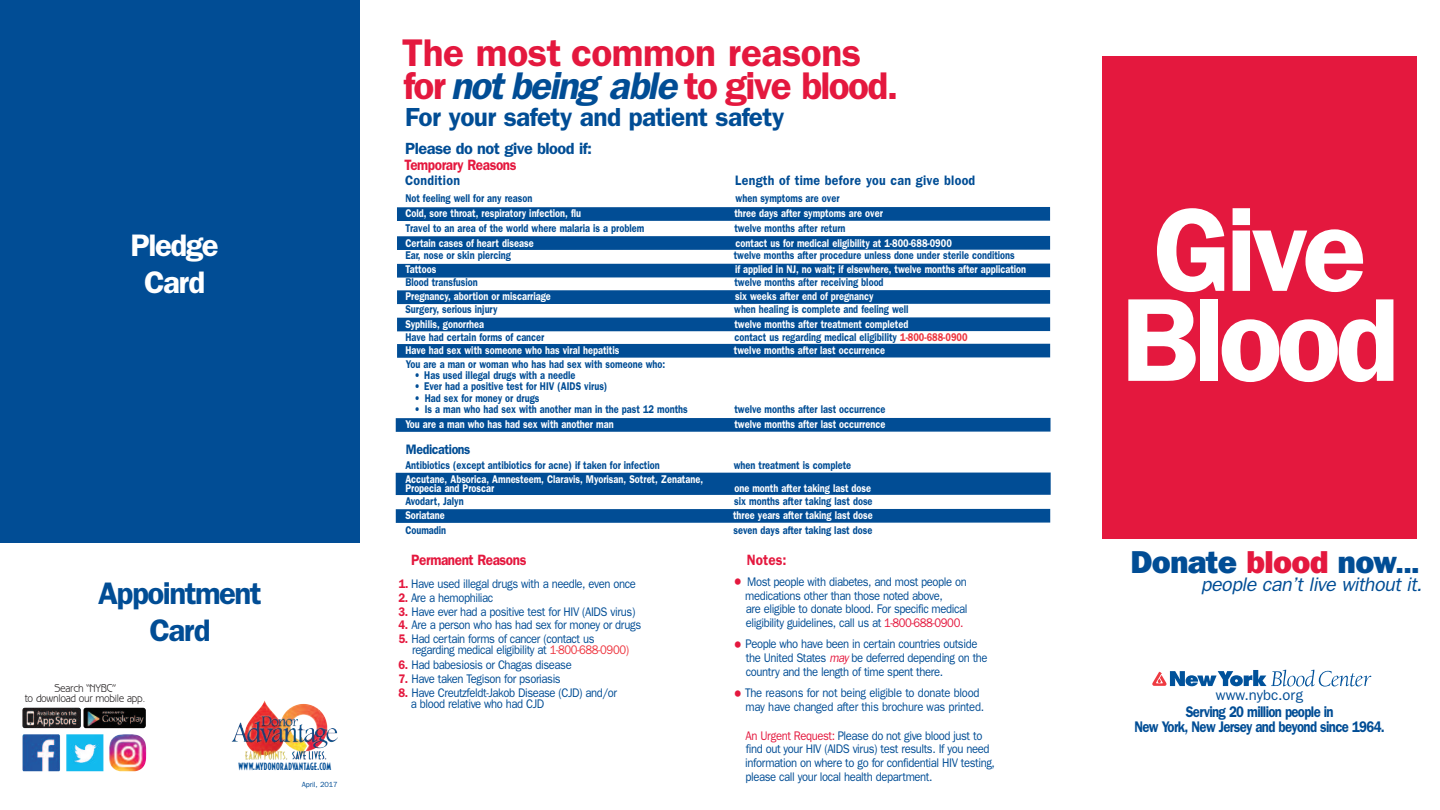
<style>
.page{position:relative;width:1440px;height:810px;background:#fff}
.page>*{position:absolute;margin:0;border:0;box-sizing:border-box;transform-origin:0 0}
.t1{font:600 118.75px/90px "Franklin Gothic";letter-spacing:-.05em;color:#fff}
.t2{font:600 38.75px/32.5px "Franklin Gothic";letter-spacing:-.01em;color:#e4183e}
.t3{font:800 31.5px "Franklin Gothic IT Cby BT";letter-spacing:-.025em;color:#014d95}
.t4{font:600 31.25px/36.2px "Franklin Gothic";letter-spacing:-.05em;color:#014d95;text-align:center}
.t5{font:600 31.25px/36.2px "Franklin Gothic";letter-spacing:-.05em;color:#fff;text-align:center}
.t6{font:600 26.25px "Franklin Gothic";letter-spacing:-.025em;color:#014d95}
.t7{font:italic 19.62px "Franklin Gothic";letter-spacing:-.025em;color:#014d95}
.t8{font:600 16.25px "Franklin Gothic";letter-spacing:-.03em;color:#014d95}
.t9{font:600 15.5px/14.9px "Franklin Gothic";letter-spacing:-.05em;color:#014d95;text-align:center;scale:.85 1}
.t10{font:600 15px "Franklin Gothic";letter-spacing:-.03em;color:#e4183e;scale:.9 1}
.t11{font:14.88px "Franklin Gothic";color:#014d95}
.t12{font:600 13.75px "Franklin Gothic";letter-spacing:.025em;color:#014d95;scale:.9 1}
.t13{font:600 13.75px "Franklin Gothic";letter-spacing:-.03em;color:#014d95;scale:.9 1}
.t14{font:12.5px/13.8px "Franklin Gothic";letter-spacing:-.035em;color:#014d95;scale:.9 1}
.t15{font:600 11.25px "Franklin Gothic";color:#014d95;scale:.82 1}
.t16{font:600 11.25px/8.8px "Franklin Gothic";color:#fff;scale:.82 1}
.t17{font:11.25px/10px "Benguiat Gothic";letter-spacing:-.03em;color:#231f20;text-align:center;scale:.9 1}
.t18{font:10.75px "Decotura ICG";letter-spacing:.03em;color:#014d95}
.t19{font:7.5px "Franklin Gothic";letter-spacing:-.01em;color:#014d95}
.s1{font-style:italic;color:#014d95}
.s2{color:#ee3640}
.s3{font-weight:600;color:#e4183e}
.s4{font-size:18.75px;color:#e4183e}
.s5{color:#e4183e}
.s6{font-style:italic;color:#e4183e}
.s7{font-size:27.5px}
</style>
<div class="page">
<div style="left:0;top:0;width:360px;height:543px;background:#014d95"></div>
<div style="left:1102px;top:56px;width:316px;height:482px;background:#e4183e"></div>
<svg style="left:1152px;top:670px;width:219px;height:17px"></svg>
<img style="left:232px;top:710px;width:27px;height:32px">
<img style="left:22px;top:734px;width:120px;height:37px">
<img style="left:22px;top:708px;width:124px;height:20px">
<div style="left:397px;top:207px;width:653px;height:14px;background:#014d95"></div>
<div style="left:397px;top:236px;width:653px;height:14px;background:#014d95"></div>
<div style="left:397px;top:264px;width:653px;height:14px;background:#014d95"></div>
<div style="left:397px;top:290px;width:653px;height:14px;background:#014d95"></div>
<div style="left:397px;top:317px;width:653px;height:14px;background:#014d95"></div>
<div style="left:397px;top:344px;width:653px;height:14px;background:#014d95"></div>
<div style="left:396px;top:509px;width:654px;height:14px;background:#014d95"></div>
<div style="left:396px;top:418px;width:655px;height:14px;background:#014d95"></div>
<div style="left:396px;top:473px;width:655px;height:22px;background:#014d95"></div>
<h3 class="t5" style="left:131px;top:227px;width:90px">Pledge<br>Card</h3>
<h3 class="t4" style="left:98px;top:575px;width:165px">Appointment<br>Card</h3>
<p class="t17" style="left:25px;top:684px;width:136px">Search “NYBC”<br>to download our mobile app.</p>
<p class="t18" style="left:239px;top:760px;width:94px">WWW.MYDONORADVANTAGE.COM</p>
<p class="t19" style="left:302px;top:781px;width:38px">April, 2017</p>
<h2 class="t2" style="left:402px;top:37px;width:498px">The most common reasons for <span class="s1">not being able</span> to give blood.</h2>
<h3 class="t6" style="left:405px;top:102px;width:381px">For your safety and patient safety</h3>
<h3 class="t8" style="left:405px;top:139px;width:188px">Please do not give blood if:</h3>
<p class="t10" style="left:404px;top:156px;width:126px">Temporary Reasons</p>
<p class="t12" style="left:405px;top:173px;width:63px">Condition</p>
<p class="t12" style="left:735px;top:173px;width:268px">Length of time before you can give blood</p>
<p class="t15" style="left:405px;top:191px;width:157px">Not feeling well for any reason</p>
<p class="t15" style="left:736px;top:191px;width:128px">when symptoms are over</p>
<p class="t16" style="left:405px;top:208px;width:216px">Cold, sore throat, respiratory infection, flu</p>
<p class="t16" style="left:734px;top:208px;width:182px">three days after symptoms are over</p>
<p class="t15" style="left:405px;top:221px;width:293px">Travel to an area of the world where malaria is a problem</p>
<p class="t15" style="left:734px;top:221px;width:137px">twelve months after return</p>
<p class="t16" style="left:405px;top:238px;width:158px">Certain cases of heart disease</p>
<p class="t16" style="left:736px;top:238px;width:265px">contact us for medical eligibility at 1-800-688-0900</p>
<p class="t15" style="left:405px;top:249px;width:130px">Ear, nose or skin piercing</p>
<p class="t15" style="left:734px;top:249px;width:344px">twelve months after procedure unless done under sterile conditions</p>
<p class="t16" style="left:405px;top:265px;width:39px">Tattoos</p>
<p class="t16" style="left:735px;top:265px;width:357px">if applied in NJ, no wait; if elsewhere, twelve months after application</p>
<p class="t15" style="left:405px;top:276px;width:90px">Blood transfusion</p>
<p class="t15" style="left:734px;top:276px;width:183px">twelve months after receiving blood</p>
<p class="t16" style="left:405px;top:292px;width:179px">Pregnancy, abortion or miscarriage</p>
<p class="t16" style="left:735px;top:292px;width:170px">six weeks after end of pregnancy</p>
<p class="t15" style="left:405px;top:302px;width:114px">Surgery, serious injury</p>
<p class="t15" style="left:734px;top:302px;width:214px">when healing is complete and feeling well</p>
<p class="t16" style="left:405px;top:319px;width:98px">Syphilis, gonorrhea</p>
<p class="t16" style="left:734px;top:319px;width:214px">twelve months after treatment completed</p>
<p class="t15" style="left:405px;top:330px;width:171px">Have had certain forms of cancer</p>
<p class="t15" style="left:734px;top:330px;width:286px">contact us regarding medical eligibility <span class="s2">1-800-688-0900</span></p>
<p class="t16" style="left:405px;top:346px;width:263px">Have had sex with someone who has viral hepatitis</p>
<p class="t16" style="left:734px;top:346px;width:186px">twelve months after last occurrence</p>
<p class="t15" style="left:406px;top:357px;width:318px">You are a man or woman who has had sex with someone who:</p>
<p class="t15" style="left:414px;top:369px;width:198px">• Has used illegal drugs with a needle</p>
<p class="t15" style="left:414px;top:380px;width:237px">• Ever had a positive test for HIV (AIDS virus)</p>
<p class="t15" style="left:414px;top:391px;width:154px">• Had sex for money or drugs</p>
<p class="t15" style="left:414px;top:402px;width:335px">• Is a man who had sex with another man in the past 12 months</p>
<p class="t15" style="left:734px;top:402px;width:186px">twelve months after last occurrence</p>
<p class="t16" style="left:405px;top:420px;width:256px">You are a man who has had sex with another man</p>
<p class="t16" style="left:734px;top:420px;width:186px">twelve months after last occurrence</p>
<p class="t13" style="left:406px;top:442px;width:73px">Medications</p>
<p class="t15" style="left:405px;top:459px;width:312px">Antibiotics (except antibiotics for acne) if taken for infection</p>
<p class="t15" style="left:734px;top:459px;width:145px">when treatment is complete</p>
<p class="t16" style="left:405px;top:475px;width:365px">Accutane, Absorica, Amnesteem, Claravis, Myorisan, Sotret, Zenatane,<br>Propecia and Proscar</p>
<p class="t16" style="left:734px;top:484px;width:168px">one month after taking last dose</p>
<p class="t15" style="left:405px;top:495px;width:73px">Avodart, Jalyn</p>
<p class="t15" style="left:734px;top:495px;width:170px">six months after taking last dose</p>
<p class="t16" style="left:405px;top:511px;width:50px">Soriatane</p>
<p class="t16" style="left:733px;top:511px;width:172px">three years after taking last dose</p>
<p class="t15" style="left:405px;top:523px;width:51px">Coumadin</p>
<p class="t15" style="left:734px;top:523px;width:171px">seven days after taking last dose</p>
<p class="t10" style="left:411px;top:551px;width:130px">Permanent Reasons</p>
<p class="t14" style="left:399px;top:577px;width:265px"><span class="s3">1.</span> Have used illegal drugs with a needle, even once</p>
<p class="t14" style="left:398px;top:591px;width:107px"><span class="s3">2.</span> Are a hemophiliac</p>
<p class="t14" style="left:398px;top:604px;width:265px"><span class="s3">3.</span> Have ever had a positive test for HIV (AIDS virus)</p>
<p class="t14" style="left:398px;top:618px;width:271px"><span class="s3">4.</span> Are a person who has had sex for money or drugs</p>
<p class="t14" style="left:412px;top:633px;width:242px;line-height:11.2px;text-indent:-14px"><span class="s3">5.</span> Had certain forms of cancer (contact us regarding medical eligibility at <span class="s2">1-800-688-0900)</span></p>
<p class="t14" style="left:398px;top:658px;width:194px"><span class="s3">6.</span> Had babesiosis or Chagas disease</p>
<p class="t14" style="left:398px;top:672px;width:182px"><span class="s3">7.</span> Have taken Tegison for psoriasis</p>
<p class="t14" style="left:411px;top:687px;width:231px;line-height:11.2px;text-indent:-13px"><span class="s3">8.</span> Have Creutzfeldt-Jakob Disease (CJD) and/or a blood relative who had CJD</p>
<p class="t10" style="left:747px;top:551px;width:46px">Notes:</p>
<p class="t14" style="left:745px;top:575px;width:248px;text-indent:-13px"><span class="s4">•</span> Most people with diabetes, and most people on medications other than those noted above,<br>are eligible to donate blood. For specific medical eligibility guidelines, call us at <span class="s5">1-800-688-0900.</span></p>
<p class="t14" style="left:746px;top:637px;width:270px;text-indent:-13px"><span class="s4">•</span> People who have been in certain countries outside the United States <span class="s6">may</span> be deferred depending on the country and the length of time spent there.</p>
<p class="t14" style="left:746px;top:686px;width:267px;text-indent:-13px"><span class="s4">•</span> The reasons for not being eligible to donate blood may have changed after this brochure was printed.</p>
<p class="t14" style="left:745px;top:728px;width:279px"><span class="s5">An Urgent Request:</span> Please do not give blood just to find out your HIV (AIDS virus) test results. If you need information on where to go for confidential HIV testing, please call your local health department.</p>
<h1 class="t1" style="left:1121px;top:205px;width:280px">Give<br>Blood</h1>
<h3 class="t3" style="left:1130px;top:551px;width:291px">Donate <span class="s5">blood</span> now<span class="s7">...</span></h3>
<h3 class="t7" style="left:1201px;top:573px;width:223px">people can’t live without it.</h3>
<p class="t11" style="left:1216px;top:686px;width:89px">www.nybc.org</p>
<p class="t9" style="left:1135px;top:705px;width:296px">Serving 20 million people in<br>New York, New Jersey and beyond since 1964.</p>
</div>
